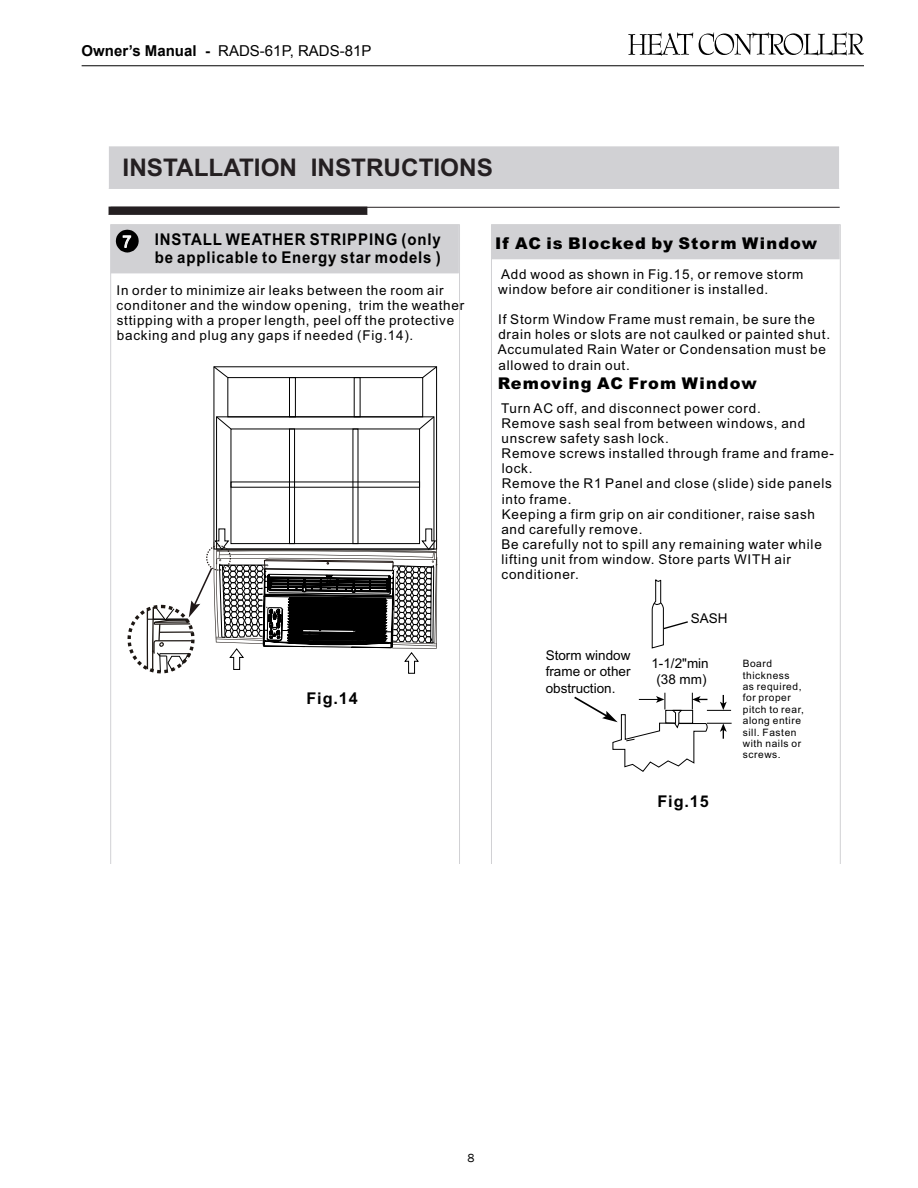
<style>
.page{position:relative;width:918px;height:1188px;background:#fff}
.page>*{position:absolute;margin:0;border:0;box-sizing:border-box;transform-origin:0 0}
.t1{font:700 24.3px "Arial";color:#241f21}
.t2{font:700 16.2px/18.1px "Arial";letter-spacing:.055em;color:#000;scale:.93 1}
.t3{font:900 16.2px "Arial";letter-spacing:.065em;color:#000}
.t4{font:700 16.2px "Arial";letter-spacing:.055em;color:#000}
.t5{font:16.2px "Arial";color:#fff}
.t6{font:15px "Arial";color:#000}
.t7{font:13.5px/15.1px "Arial";letter-spacing:.055em;color:#000}
.t8{font:12px "Franklin Gothic";color:#000}
.t9{font:10.2px/11.4px "Arial";letter-spacing:.055em;color:#000}
.s1{font-weight:700}
.s2{font-family:"Arial";font-size:18.9px}
</style>
<div class="page">
<svg style="left:628px;top:32px;width:236px;height:24px"></svg>
<hr style="left:82px;top:65px;width:782px;height:1px;background:#000">
<div style="left:109px;top:146px;width:730px;height:43px;background:#d1d1d4"></div>
<hr style="left:111px;top:207px;width:729px;height:1px;background:#241f21">
<svg style="left:109px;top:207px;width:258px;height:8px;background:#262123"></svg>
<svg style="left:111px;top:225px;width:349px;height:639px"></svg>
<svg style="left:492px;top:224px;width:348px;height:1px"></svg>
<svg style="left:491px;top:225px;width:349px;height:639px"></svg>
<svg style="left:652px;top:579px;width:37px;height:70px"></svg>
<svg style="left:572px;top:693px;width:160px;height:79px"></svg>
<div style="left:111px;top:224px;width:348px;height:49px;background:#d1d1d4"></div>
<svg style="left:216px;top:416px;width:15px;height:13px"></svg>
<svg style="left:419px;top:416px;width:15px;height:13px"></svg>
<div style="left:289px;top:429px;width:6px;height:115px;border:1px solid #000"></div>
<div style="left:214px;top:367px;width:223px;height:182px;border:1px solid #000"></div>
<div style="left:228px;top:377px;width:195px;height:40px;border:1px solid #000"></div>
<svg style="left:213px;top:366px;width:15px;height:12px"></svg>
<svg style="left:422px;top:366px;width:15px;height:12px"></svg>
<div style="left:289px;top:377px;width:7px;height:40px;border:1px solid #000"></div>
<svg style="left:128px;top:529px;width:309px;height:145px"></svg>
<p class="t6" style="left:82px;top:41px;width:291px"><span class="s1">Owner’s Manual -</span> RADS-61P, RADS-81P</p>
<h1 class="t1" style="left:123px;top:151px;width:372px">INSTALLATION INSTRUCTIONS</h1>
<p class="t2" style="left:155px;top:231px;width:309px">INSTALL WEATHER STRIPPING (only be applicable to Energy star models )</p>
<p class="t5" style="left:122px;top:231px;width:11px">7</p>
<p class="t7" style="left:117px;top:282px;width:349px">In order to minimize air leaks between the room air conditoner and the window opening, trim the weather sttipping with a proper length, peel off the protective backing and plug any gaps if needed (Fig.14).</p>
<p class="t4" style="left:307px;top:687px;width:53px">Fig.14</p>
<p class="t3" style="left:495px;top:232px;width:324px">If AC is Blocked by Storm Window</p>
<p class="t7" style="left:498px;top:267px;width:307px">Add wood as shown in Fig.15, or remove storm window before air conditioner is installed.</p>
<p class="t7" style="left:498px;top:312px;width:334px">If Storm Window Frame must remain, be sure the drain holes or slots are not caulked or painted shut.<br>Accumulated Rain Water or Condensation must be allowed to drain out.</p>
<p class="t3" style="left:498px;top:372px;width:261px">Removing AC From Window</p>
<p class="t7" style="left:501px;top:401px;width:334px">Turn AC off, and disconnect power cord.<br>Remove sash seal from between windows, and unscrew safety sash lock.<br>Remove screws installed through frame and frame&shy;lock.<br>Remove the R1 Panel and close (slide) side panels into frame.<br>Keeping a firm grip on air conditioner, raise sash and carefully remove.<br>Be carefully not to spill any remaining water while lifting unit from window. Store parts WITH air conditioner.</p>
<p class="t7" style="left:546px;top:647px;width:86px;line-height:16.2px;text-align:justify">Storm window frame or other obstruction.</p>
<p class="t7" style="left:691px;top:611px;width:38px">SASH</p>
<p class="t7" style="left:651px;top:656px;width:59px;line-height:15.8px;text-align:center">1-1/2"min (38 mm)</p>
<p class="t4" style="left:658px;top:791px;width:53px">Fig.15</p>
<p class="t9" style="left:743px;top:658px;width:63px">Board thickness<br>as required, for proper pitch to rear, along entire sill. Fasten with nails or screws.</p>
<p class="t8" style="left:467px;top:1150px;width:17px">8<span class="s2">8</span></p>
</div>
